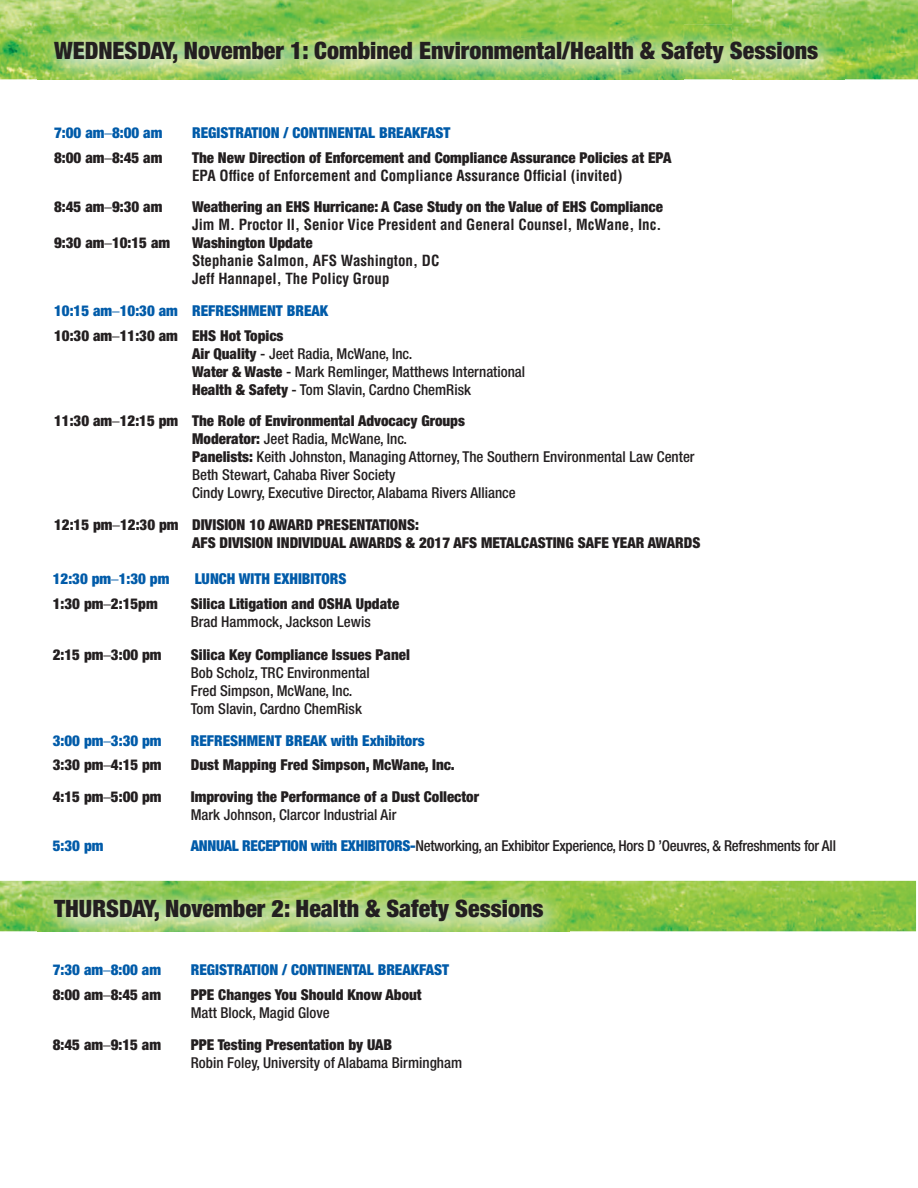
<style>
.page{position:relative;width:918px;height:1188px;background:#fff}
.page>*{position:absolute;margin:0;border:0;box-sizing:border-box;transform-origin:0 0}
.t1{font:900 condensed 24px "Helvetica Neue";color:#231f20}
.t2{font:900 condensed 15px/18px "Helvetica Neue";color:#231f20}
.t3{font:500 condensed 15px/18px "Helvetica Neue";color:#231f20}
.t4{font:900 condensed 15px/24.8px "Helvetica Neue";color:#015ba9}
.t5{font:700 condensed 15px/18px "Helvetica";color:#231f20}
.t6{font:500 condensed 15px "Helvetica Neue";letter-spacing:-.02em;color:#231f20}
.s1{font-family:"Univers";font-weight:300;font-stretch:normal}
.s2{color:#231f20}
.s3{font-family:"Univers";font-weight:300;font-stretch:normal;color:#231f20}
.s4{font-weight:900}
.s5{font-weight:900;color:#015ba9}
</style>
<div class="page">
<img style="left:0;top:881px;width:916px;height:50px">
<img style="left:38px;top:883px;width:531px;height:49px">
<img style="left:0;top:0;width:918px;height:79px">
<img style="left:38px;top:79px;width:699px;height:1px">
<img style="left:38px;top:24px;width:694px;height:55px">
<img style="left:737px;top:79px;width:107px;height:1px">
<img style="left:732px;top:24px;width:112px;height:55px">
<h1 class="t1" style="left:54px;top:36px;width:766px">WEDNESDAY, November 1: Combined Environmental/Health &amp; Safety Sessions</h1>
<p class="t4" style="left:54px;top:120px;width:110px">7:00 am<span class="s1">–</span>8:00 am</p>
<p class="t4" style="left:192px;top:120px;width:260px">REGISTRATION / CONTINENTAL BREAKFAST</p>
<p class="t2" style="left:54px;top:148px;width:110px">8:00 am<span class="s1">–</span>8:45 am</p>
<p class="t2" style="left:192px;top:148px;width:481px">The New Direction of Enforcement and Compliance Assurance Policies at EPA</p>
<p class="t5" style="left:192px;top:166px;width:432px">EPA Office of Enforcement and Compliance Assurance Official (invited)</p>
<p class="t2" style="left:54px;top:198px;width:110px">8:45 am<span class="s1">–</span>9:30 am</p>
<p class="t2" style="left:192px;top:198px;width:472px">Weathering an EHS Hurricane: A Case Study on the Value of EHS Compliance</p>
<p class="t5" style="left:192px;top:216px;width:471px">Jim M. Proctor II, Senior Vice President and General Counsel, McWane, Inc.</p>
<p class="t2" style="left:54px;top:234px;width:118px">9:30 am<span class="s1">–</span>10:15 am</p>
<p class="t2" style="left:192px;top:234px;width:122px">Washington Update</p>
<p class="t5" style="left:192px;top:252px;width:249px">Stephanie Salmon, AFS Washington, DC<br>Jeff Hannapel, The Policy Group</p>
<p class="t4" style="left:54px;top:298px;width:276px">10:15 am<span class="s1">–</span>10:30 am REFRESHMENT BREAK<br><span class="s2">10:30 am</span><span class="s3">–</span><span class="s2">11:30 am EHS Hot Topics</span></p>
<p class="t3" style="left:192px;top:344px;width:335px"><span class="s4">Air Quality</span> - Jeet Radia, McWane, Inc.<br><span class="s4">Water &amp; Waste</span> - Mark Remlinger, Matthews International<br><span class="s4">Health &amp; Safety</span> - Tom Slavin, Cardno ChemRisk</p>
<p class="t3" style="left:192px;top:412px;width:504px;text-indent:-138px"><span class="s4">11:30 am</span><span class="s1">–</span><span class="s4">12:15 pm The Role of Environmental Advocacy Groups<br>Moderator:</span> Jeet Radia, McWane, Inc.<br><span class="s4">Panelists:</span> Keith Johnston, Managing Attorney, The Southern Environmental Law Center Beth Stewart, Cahaba River Society<br>Cindy Lowry, Executive Director, Alabama Rivers Alliance</p>
<p class="t2" style="left:192px;top:515px;width:510px;text-indent:-138px">12:15 pm<span class="s1">–</span>12:30 pm DIVISION 10 AWARD PRESENTATIONS:<br>AFS DIVISION INDIVIDUAL AWARDS &amp; 2017 AFS METALCASTING SAFE YEAR AWARDS</p>
<p class="t4" style="left:53px;top:566px;width:118px">12:30 pm<span class="s1">–</span>1:30 pm</p>
<p class="t4" style="left:195px;top:566px;width:153px">LUNCH WITH EXHIBITORS</p>
<p class="t2" style="left:53px;top:594px;width:106px">1:30 pm<span class="s1">–</span>2:15pm</p>
<p class="t2" style="left:191px;top:594px;width:210px">Silica Litigation and OSHA Update</p>
<p class="t3" style="left:191px;top:613px;width:181px">Brad Hammock, Jackson Lewis</p>
<p class="t2" style="left:53px;top:645px;width:110px">2:15 pm<span class="s1">–</span>3:00 pm</p>
<p class="t2" style="left:191px;top:645px;width:221px">Silica Key Compliance Issues Panel</p>
<p class="t3" style="left:191px;top:664px;width:180px">Bob Scholz, TRC Environmental<br>Fred Simpson, McWane, Inc.<br>Tom Slavin, Cardno ChemRisk</p>
<p class="t4" style="left:53px;top:728px;width:110px">3:00 pm<span class="s1">–</span>3:30 pm</p>
<p class="t4" style="left:191px;top:728px;width:235px">REFRESHMENT BREAK with Exhibitors</p>
<p class="t2" style="left:53px;top:756px;width:110px">3:30 pm<span class="s1">–</span>4:15 pm</p>
<p class="t2" style="left:191px;top:756px;width:265px">Dust Mapping Fred Simpson, McWane, Inc.</p>
<p class="t2" style="left:53px;top:787px;width:110px">4:15 pm<span class="s1">–</span>5:00 pm</p>
<p class="t2" style="left:191px;top:787px;width:290px">Improving the Performance of a Dust Collector</p>
<p class="t3" style="left:191px;top:805px;width:207px">Mark Johnson, Clarcor Industrial Air</p>
<p class="t4" style="left:53px;top:833px;width:52px">5:30 pm</p>
<p class="t6" style="left:191px;top:837px;width:647px"><span class="s5">ANNUAL RECEPTION with EXHIBITORS-</span>Networking, an Exhibitor Experience, Hors D ’Oeuvres, &amp; Refreshments for All</p>
<h1 class="t1" style="left:54px;top:894px;width:491px">THURSDAY, November 2: Health &amp; Safety Sessions</h1>
<p class="t4" style="left:53px;top:957px;width:110px">7:30 am<span class="s1">–</span>8:00 am</p>
<p class="t4" style="left:191px;top:957px;width:260px">REGISTRATION / CONTINENTAL BREAKFAST</p>
<p class="t2" style="left:53px;top:985px;width:110px">8:00 am<span class="s1">–</span>8:45 am</p>
<p class="t2" style="left:191px;top:985px;width:232px">PPE Changes You Should Know About</p>
<p class="t3" style="left:191px;top:1004px;width:140px">Matt Block, Magid Glove</p>
<p class="t2" style="left:53px;top:1035px;width:110px">8:45 am<span class="s1">–</span>9:15 am</p>
<p class="t2" style="left:191px;top:1035px;width:203px">PPE Testing Presentation by UAB</p>
<p class="t3" style="left:191px;top:1053px;width:273px">Robin Foley, University of Alabama Birmingham</p>
</div>
